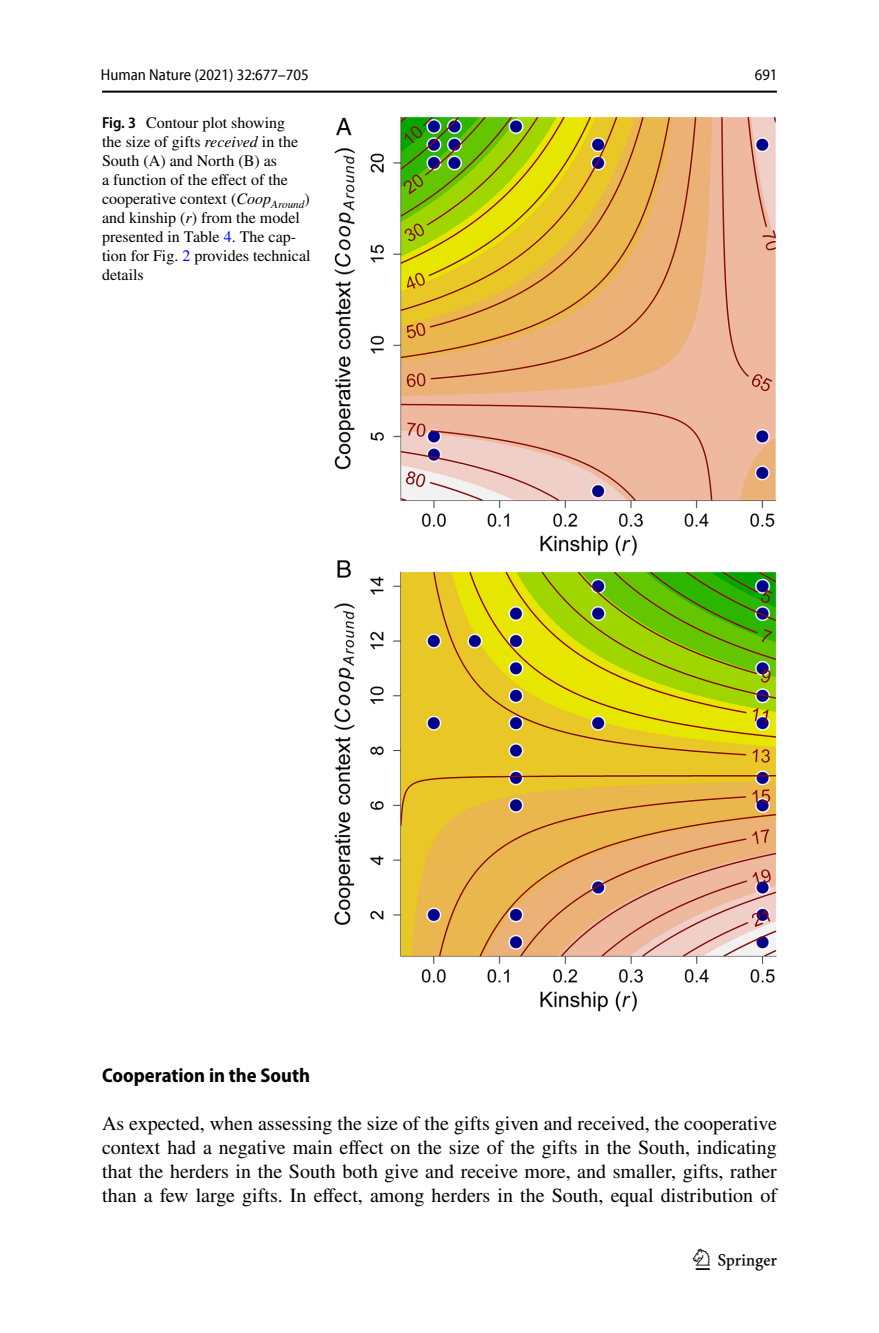
<style>
.page{position:relative;width:879px;height:1333px;background:#fff}
.page>*{position:absolute;margin:0;border:0;box-sizing:border-box;transform-origin:0 0}
.t1{font:30px "Springnew Regular 3";color:#000}
.t2{font:20px/24px "STIX";color:#000;text-align:justify}
.t3{font:700 semi-condensed 20px "Myriad Pro";color:#000}
.t4{font:16px/19px "STIX";color:#000}
.t5{font:semi-condensed 16px "Myriad Pro Unic";color:#000}
.s1{font-family:"Myriad Pro";font-weight:600;font-stretch:semi-condensed}
.s2{font-style:italic}
.s3{color:#00f}
</style>
<div class="page">
<hr style="left:102px;top:91px;width:675px;height:2px;background:#000">
<img style="left:334px;top:116px;width:443px;height:895px">
<p class="t5" style="left:101px;top:69px;width:209px">Human Nature (2021) 32:677–705</p>
<p class="t5" style="left:755px;top:69px;width:24px">691</p>
<p class="t4" style="left:102px;top:114px;width:210px"><span class="s1">Fig. 3</span> Contour plot showing<br>the size of gifts <span class="s2">received</span> in the<br>South (A) and North (B) as<br>a function of the effect of the cooperative context (<span class="s2">Coop</span><sub>Around</sub>) and kinship (<span class="s2">r</span>) from the model presented in Table <span class="s3">4</span>. The cap&shy;tion for Fig. <span class="s3">2</span> provides technical details</p>
<p class="t3" style="left:102px;top:1063px;width:209px">Cooperation in the South</p>
<p class="t2" style="left:102px;top:1112px;width:676px">As expected, when assessing the size of the gifts given and received, the cooperative context had a negative main effect on the size of the gifts in the South, indicating that the herders in the South both give and receive more, and smaller, gifts, rather than a few large gifts. In effect, among herders in the South, equal distribution of</p>
<h1 class="t1" style="left:696px;top:1248px;width:83px">1 3</h1>
</div>
